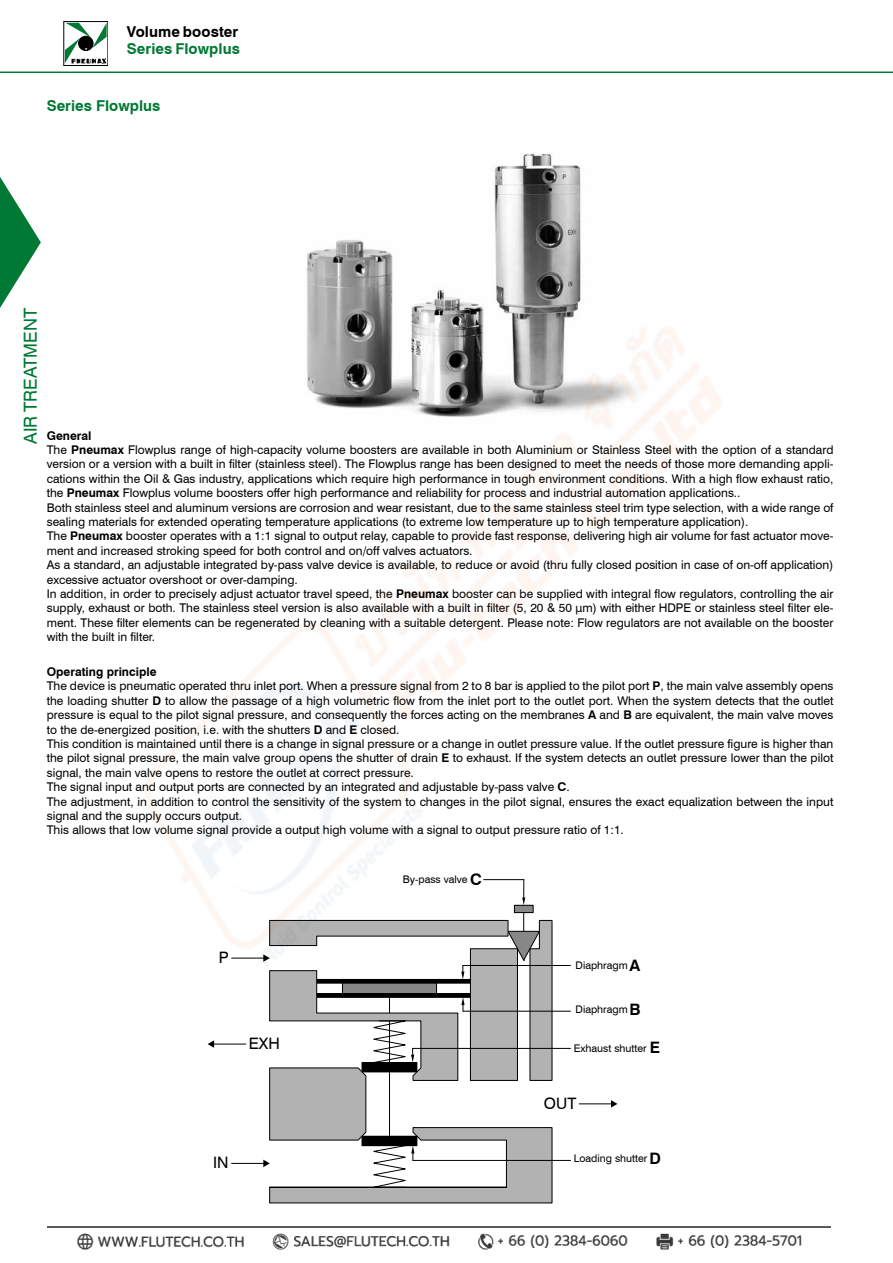
<style>
.page{position:relative;width:893px;height:1263px;background:#fff}
.page>*{position:absolute;margin:0;border:0;box-sizing:border-box;transform-origin:0 0}
.t1{font:18px "Swiss 721 BT";color:#007934}
.t2{font:15.75px "Swiss 721 BT";color:#000}
.t3{font:700 15.75px "Swiss 721 BT";color:#000}
.t4{font:700 15px "Swiss 721 BT";color:#007934}
.t5{font:700 15px "Swiss 721 BT";letter-spacing:.005em;color:#000}
.t6{font:12px/14.4px "Swiss 721 BT";color:#000}
.t7{font:10.5px "Swiss 721 BT";color:#000}
.s1{font-weight:700}
.s2{font-weight:700;font-size:15.75px}
</style>
<div class="page">
<hr style="left:0;top:72px;width:893px;height:1px;background:#007934">
<svg style="left:65px;top:23px;width:42px;height:41px"></svg>
<svg style="left:0;top:177px;width:41px;height:131px"></svg>
<hr style="left:463px;top:1011px;width:107px;height:1px;background:#000">
<hr style="left:413px;top:1048px;width:157px;height:1px;background:#000">
<hr style="left:413px;top:1160px;width:157px;height:1px;background:#000">
<hr style="left:213px;top:1044px;width:33px;height:1px;background:#000">
<svg style="left:208px;top:1040px;width:6px;height:8px"></svg>
<hr style="left:232px;top:1163px;width:32px;height:1px;background:#000">
<svg style="left:263px;top:995px;width:290px;height:209px"></svg>
<hr style="left:579px;top:1103px;width:33px;height:1px;background:#000">
<svg style="left:611px;top:1100px;width:6px;height:7px"></svg>
<img style="left:307px;top:153px;width:274px;height:115px">
<img style="left:47px;top:1226px;width:784px;height:24px">
<img style="left:145px;top:268px;width:576px;height:727px">
<p class="t5" style="left:127px;top:21px;width:113px">Volume booster</p>
<p class="t4" style="left:127px;top:38px;width:115px">Series Flowplus</p>
<p class="t4" style="left:47px;top:96px;width:115px">Series Flowplus</p>
<h1 class="t1" style="left:18px;top:444px;width:137px;rotate:-90deg">AIR TREATMENT</h1>
<p class="t6" style="left:47px;top:428px;width:788px"><span class="s1">General<br></span>The <span class="s1">Pneumax</span> Flowplus range of high-capacity volume boosters are available in both Aluminium or Stainless Steel with the option of a standard version or a version with a built in filter (stainless steel). The Flowplus range has been designed to meet the needs of those more demanding appli&shy;cations within the Oil &amp; Gas industry, applications which require high performance in tough environment conditions. With a high flow exhaust ratio, the <span class="s1">Pneumax</span> Flowplus volume boosters offer high performance and reliability for process and industrial automation applications..<br>Both stainless steel and aluminum versions are corrosion and wear resistant, due to the same stainless steel trim type selection, with a wide range of sealing materials for extended operating temperature applications (to extreme low temperature up to high temperature application).<br>The <span class="s1">Pneumax</span> booster operates with a 1:1 signal to output relay, capable to provide fast response, delivering high air volume for fast actuator move&shy;ment and increased stroking speed for both control and on/off valves actuators.<br>As a standard, an adjustable integrated by-pass valve device is available, to reduce or avoid (thru fully closed position in case of on-off application) excessive actuator overshoot or over-damping.<br>In addition, in order to precisely adjust actuator travel speed, the <span class="s1">Pneumax</span> booster can be supplied with integral flow regulators, controlling the air supply, exhaust or both. The stainless steel version is also available with a built in filter (5, 20 &amp; 50 μm) with either HDPE or stainless steel filter ele&shy;ment. These filter elements can be regenerated by cleaning with a suitable detergent. Please note: Flow regulators are not available on the booster with the built in filter.</p>
<p class="t6" style="left:47px;top:664px;width:788px"><span class="s1">Operating principle<br></span>The device is pneumatic operated thru inlet port. When a pressure signal from 2 to 8 bar is applied to the pilot port <span class="s1">P</span>, the main valve assembly opens the loading shutter <span class="s1">D</span> to allow the passage of a high volumetric flow from the inlet port to the outlet port. When the system detects that the outlet pressure is equal to the pilot signal pressure, and consequently the forces acting on the membranes <span class="s1">A</span> and <span class="s1">B</span> are equivalent, the main valve moves to the de-energized position, i.e. with the shutters <span class="s1">D</span> and <span class="s1">E</span> closed.<br>This condition is maintained until there is a change in signal pressure or a change in outlet pressure value. If the outlet pressure figure is higher than the pilot signal pressure, the main valve group opens the shutter of drain <span class="s1">E</span> to exhaust. If the system detects an outlet pressure lower than the pilot signal, the main valve opens to restore the outlet at correct pressure.<br>The signal input and output ports are connected by an integrated and adjustable by-pass valve <span class="s1">C</span>.<br>The adjustment, in addition to control the sensitivity of the system to changes in the pilot signal, ensures the exact equalization between the input signal and the supply occurs output.<br>This allows that low volume signal provide a output high volume with a signal to output pressure ratio of 1:1.</p>
<p class="t7" style="left:403px;top:873px;width:66px">By-pass valve</p>
<h2 class="t3" style="left:470px;top:870px;width:13px">C</h2>
<h2 class="t2" style="left:219px;top:948px;width:11px">P</h2>
<h2 class="t2" style="left:249px;top:1034px;width:33px">EXH</h2>
<h2 class="t2" style="left:213px;top:1153px;width:17px">IN</h2>
<p class="t7" style="left:576px;top:959px;width:66px">Diaphragm <span class="s2">A</span></p>
<p class="t7" style="left:576px;top:1003px;width:66px">Diaphragm <span class="s2">B</span></p>
<p class="t7" style="left:574px;top:1041px;width:88px">Exhaust shutter <span class="s2">E</span></p>
<h2 class="t2" style="left:544px;top:1094px;width:34px">OUT</h2>
<p class="t7" style="left:574px;top:1152px;width:89px">Loading shutter <span class="s2">D</span></p>
</div>
